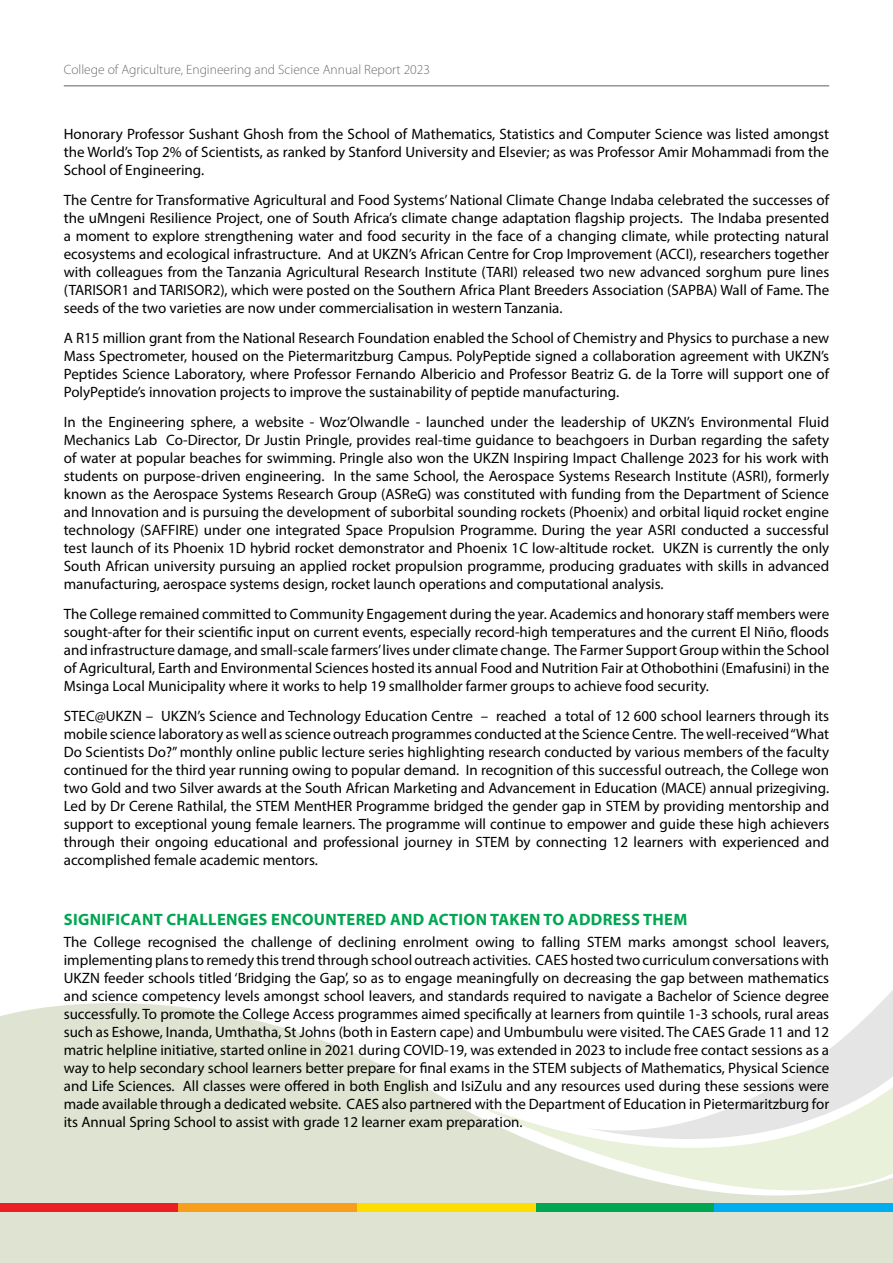
<style>
.page{position:relative;width:893px;height:1263px;background:#fff}
.page>*{position:absolute;margin:0;border:0;box-sizing:border-box;transform-origin:0 0}
.t1{font:700 16.5px "Myriad Pro";letter-spacing:.02em;color:#00a651}
.t2{font:15px/18px "Myriad Pro";color:#000;text-align:justify}
.t3{font:300 13.5px "Myriad Pro";color:#6d6e71}
</style>
<div class="page">
<svg style="left:0;top:1003px;width:893px;height:260px;fill:#dee4d1"></svg>
<svg style="left:447px;top:1086px;width:446px;height:161px;fill:#dee4d1"></svg>
<svg style="left:580px;top:990px;width:313px;height:183px"></svg>
<div style="left:0;top:1203px;width:179px;height:9px;background:#ed1d24"></div>
<div style="left:179px;top:1203px;width:178px;height:9px;background:#f99d1c"></div>
<div style="left:357px;top:1203px;width:179px;height:9px;background:#fd0"></div>
<div style="left:536px;top:1203px;width:178px;height:9px;background:#00a651"></div>
<div style="left:714px;top:1203px;width:179px;height:9px;background:#00aeef"></div>
<hr style="left:64px;top:85px;width:765px;height:2px;background:#939598">
<p class="t3" style="left:64px;top:62px;width:368px">College of Agriculture, Engineering and Science Annual Report 2023</p>
<p class="t2" style="left:64px;top:125px;width:767px">Honorary Professor Sushant Ghosh from the School of Mathematics, Statistics and Computer Science was listed amongst the World’s Top 2% of Scientists, as ranked by Stanford University and Elsevier; as was Professor Amir Mohammadi from the School of Engineering.</p>
<p class="t2" style="left:64px;top:191px;width:767px">The Centre for Transformative Agricultural and Food Systems’ National Climate Change Indaba celebrated the successes of the uMngeni Resilience Project, one of South Africa’s climate change adaptation flagship projects. The Indaba presented a moment to explore strengthening water and food security in the face of a changing climate, while protecting natural ecosystems and ecological infrastructure. And at UKZN’s African Centre for Crop Improvement (ACCI), researchers together with colleagues from the Tanzania Agricultural Research Institute (TARI) released two new advanced sorghum pure lines (TARISOR1 and TARISOR2), which were posted on the Southern Africa Plant Breeders Association (SAPBA) Wall of Fame. The seeds of the two varieties are now under commercialisation in western Tanzania.</p>
<p class="t2" style="left:64px;top:329px;width:767px">A R15 million grant from the National Research Foundation enabled the School of Chemistry and Physics to purchase a new Mass Spectrometer, housed on the Pietermaritzburg Campus. PolyPeptide signed a collaboration agreement with UKZN’s Peptides Science Laboratory, where Professor Fernando Albericio and Professor Beatriz G. de la Torre will support one of PolyPeptide’s innovation projects to improve the sustainability of peptide manufacturing.</p>
<p class="t2" style="left:64px;top:413px;width:767px">In the Engineering sphere, a website - Woz’Olwandle - launched under the leadership of UKZN’s Environmental Fluid Mechanics Lab Co-Director, Dr Justin Pringle, provides real-time guidance to beachgoers in Durban regarding the safety of water at popular beaches for swimming. Pringle also won the UKZN Inspiring Impact Challenge 2023 for his work with students on purpose-driven engineering. In the same School, the Aerospace Systems Research Institute (ASRI), formerly known as the Aerospace Systems Research Group (ASReG) was constituted with funding from the Department of Science and Innovation and is pursuing the development of suborbital sounding rockets (Phoenix) and orbital liquid rocket engine technology (SAFFIRE) under one integrated Space Propulsion Programme. During the year ASRI conducted a successful test launch of its Phoenix 1D hybrid rocket demonstrator and Phoenix 1C low-altitude rocket. UKZN is currently the only South African university pursuing an applied rocket propulsion programme, producing graduates with skills in advanced manufacturing, aerospace systems design, rocket launch operations and computational analysis.</p>
<p class="t2" style="left:64px;top:605px;width:767px">The College remained committed to Community Engagement during the year. Academics and honorary staff members were sought-after for their scientific input on current events, especially record-high temperatures and the current El Niño, floods and infrastructure damage, and small-scale farmers’ lives under climate change. The Farmer Support Group within the School of Agricultural, Earth and Environmental Sciences hosted its annual Food and Nutrition Fair at Othobothini (Emafusini) in the Msinga Local Municipality where it works to help 19 smallholder farmer groups to achieve food security.</p>
<p class="t2" style="left:64px;top:707px;width:767px">STEC@UKZN – UKZN’s Science and Technology Education Centre – reached a total of 12 600 school learners through its mobile science laboratory as well as science outreach programmes conducted at the Science Centre. The well-received “What Do Scientists Do?” monthly online public lecture series highlighting research conducted by various members of the faculty continued for the third year running owing to popular demand. In recognition of this successful outreach, the College won two Gold and two Silver awards at the South African Marketing and Advancement in Education (MACE) annual prizegiving.<br>Led by Dr Cerene Rathilal, the STEM MentHER Programme bridged the gender gap in STEM by providing mentorship and support to exceptional young female learners. The programme will continue to empower and guide these high achievers through their ongoing educational and professional journey in STEM by connecting 12 learners with experienced and accomplished female academic mentors.</p>
<p class="t1" style="left:64px;top:908px;width:625px">SIGNIFICANT CHALLENGES ENCOUNTERED AND ACTION TAKEN TO ADDRESS THEM</p>
<p class="t2" style="left:64px;top:933px;width:767px">The College recognised the challenge of declining enrolment owing to falling STEM marks amongst school leavers, implementing plans to remedy this trend through school outreach activities. CAES hosted two curriculum conversations with UKZN feeder schools titled ‘Bridging the Gap’, so as to engage meaningfully on decreasing the gap between mathematics and science competency levels amongst school leavers, and standards required to navigate a Bachelor of Science degree successfully. To promote the College Access programmes aimed specifically at learners from quintile 1-3 schools, rural areas such as Eshowe, Inanda, Umthatha, St Johns (both in Eastern cape) and Umbumbulu were visited. The CAES Grade 11 and 12 matric helpline initiative, started online in 2021 during COVID-19, was extended in 2023 to include free contact sessions as a way to help secondary school learners better prepare for final exams in the STEM subjects of Mathematics, Physical Science and Life Sciences. All classes were offered in both English and IsiZulu and any resources used during these sessions were made available through a dedicated website. CAES also partnered with the Department of Education in Pietermaritzburg for its Annual Spring School to assist with grade 12 learner exam preparation.</p>
</div>
